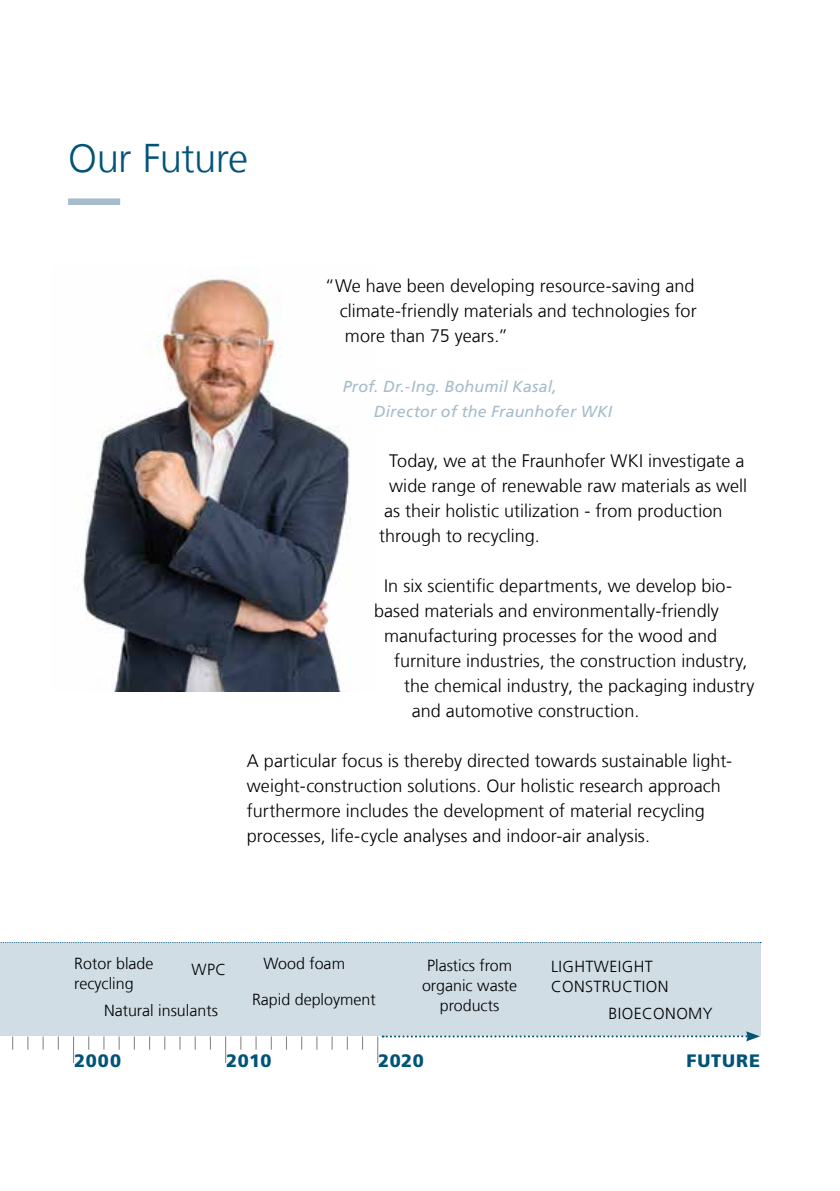
<style>
.page{position:relative;width:840px;height:1191px;background:#fff}
.page>*{position:absolute;margin:0;border:0;box-sizing:border-box;transform-origin:0 0}
.t1{font:300 40px "Frutiger LT Com";letter-spacing:-.015em;color:#005478}
.t2{font:300 18px/25px "Frutiger LT Com";color:#000}
.t3{font:900 18px "Frutiger LT Com";letter-spacing:.04em;color:#005478}
.t4{font:300 16px/20px "Frutiger LT Com";color:#000;text-align:center}
.t5{font:italic 16px/25px "Frutiger LT Com";letter-spacing:.015em;color:#a5bcca}
.t6{font:300 16px/20px "Frutiger LT Com";letter-spacing:.025em;color:#000}
</style>
<div class="page">
<svg style="left:68px;top:198px;width:53px;height:7px"></svg>
<img style="left:82px;top:276px;width:269px;height:416px">
<div style="left:0;top:942px;width:759px;height:94px;background:#d0dde5"></div>
<svg style="left:0;top:942px;width:760px;height:1px"></svg>
<svg style="left:12px;top:1036px;width:1px;height:13px"></svg>
<svg style="left:27px;top:1036px;width:1px;height:13px"></svg>
<svg style="left:43px;top:1036px;width:1px;height:13px"></svg>
<svg style="left:58px;top:1036px;width:1px;height:13px"></svg>
<svg style="left:73px;top:1036px;width:1px;height:27px"></svg>
<svg style="left:88px;top:1036px;width:1px;height:13px"></svg>
<svg style="left:103px;top:1036px;width:1px;height:13px"></svg>
<svg style="left:119px;top:1036px;width:1px;height:13px"></svg>
<svg style="left:134px;top:1036px;width:1px;height:13px"></svg>
<svg style="left:149px;top:1036px;width:1px;height:13px"></svg>
<svg style="left:164px;top:1036px;width:1px;height:13px"></svg>
<svg style="left:179px;top:1036px;width:1px;height:13px"></svg>
<svg style="left:195px;top:1036px;width:1px;height:13px"></svg>
<svg style="left:210px;top:1036px;width:1px;height:13px"></svg>
<svg style="left:225px;top:1036px;width:1px;height:27px"></svg>
<svg style="left:240px;top:1036px;width:1px;height:13px"></svg>
<svg style="left:255px;top:1036px;width:1px;height:13px"></svg>
<svg style="left:271px;top:1036px;width:1px;height:13px"></svg>
<svg style="left:286px;top:1036px;width:1px;height:13px"></svg>
<svg style="left:301px;top:1036px;width:1px;height:13px"></svg>
<svg style="left:316px;top:1036px;width:1px;height:13px"></svg>
<svg style="left:331px;top:1036px;width:1px;height:13px"></svg>
<svg style="left:346px;top:1036px;width:1px;height:13px"></svg>
<svg style="left:362px;top:1036px;width:1px;height:13px"></svg>
<svg style="left:377px;top:1031px;width:382px;height:32px"></svg>
<h1 class="t1" style="left:68px;top:135px;width:182px">Our Future</h1>
<p class="t2" style="left:340px;top:273px;width:358px;text-indent:-15px">“We have been developing resource-saving and climate-friendly materials and technologies for more than 75 years.”</p>
<p class="t5" style="left:373px;top:374px;width:240px;text-indent:-31px">Prof. Dr.-Ing. Bohumil Kasal,<br>Director of the Fraunhofer WKI</p>
<p class="t2" style="left:389px;top:448px;width:356px">Today, we at the Fraunhofer WKI investigate a</p>
<p class="t2" style="left:389px;top:473px;width:359px">wide range of renewable raw materials as well</p>
<p class="t2" style="left:384px;top:498px;width:340px">as their holistic utilization - from production</p>
<p class="t2" style="left:379px;top:523px;width:162px">through to recycling.</p>
<p class="t2" style="left:384px;top:573px;width:349px">In six scientific departments, we develop bio-</p>
<p class="t2" style="left:374px;top:598px;width:346px">based materials and environmentally-friendly</p>
<p class="t2" style="left:384px;top:623px;width:334px">manufacturing processes for the wood and</p>
<p class="t2" style="left:394px;top:648px;width:355px">furniture industries, the construction industry,</p>
<p class="t2" style="left:404px;top:673px;width:352px">the chemical industry, the packaging industry</p>
<p class="t2" style="left:411px;top:698px;width:229px">and automotive construction.</p>
<p class="t2" style="left:247px;top:748px;width:486px">A particular focus is thereby directed towards sustainable light&shy;weight-construction solutions. Our holistic research approach furthermore includes the development of material recycling processes, life-cycle analyses and indoor-air analysis.</p>
<p class="t4" style="left:74px;top:953px;width:81px">Rotor blade</p>
<p class="t4" style="left:263px;top:953px;width:83px">Wood foam</p>
<p class="t4" style="left:74px;top:973px;width:61px">recycling</p>
<p class="t4" style="left:252px;top:989px;width:125px">Rapid deployment</p>
<p class="t4" style="left:422px;top:955px;width:97px">Plastics from organic waste</p>
<p class="t6" style="left:550px;top:956px;width:119px">LIGHTWEIGHT<br>CONSTRUCTION</p>
<p class="t4" style="left:191px;top:959px;width:36px">WPC</p>
<p class="t4" style="left:104px;top:1000px;width:115px">Natural insulants</p>
<p class="t4" style="left:439px;top:995px;width:61px">products</p>
<p class="t6" style="left:608px;top:1003px;width:106px">BIOECONOMY</p>
<p class="t3" style="left:74px;top:1050px;width:48px">2000</p>
<p class="t3" style="left:226px;top:1050px;width:47px">2010</p>
<p class="t3" style="left:378px;top:1050px;width:47px">2020</p>
<p class="t3" style="left:686px;top:1050px;width:75px">FUTURE</p>
</div>
